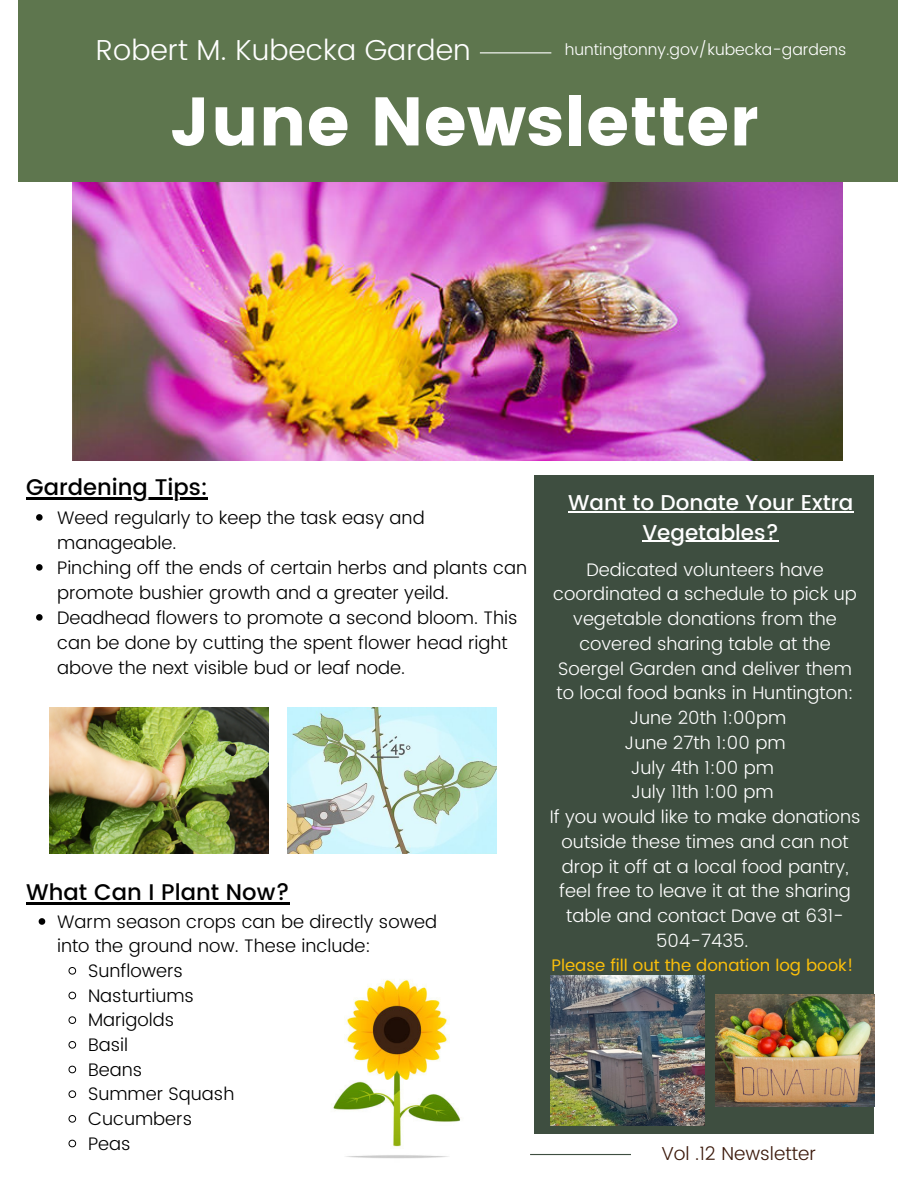
<style>
.page{position:relative;width:918px;height:1188px;background:#fff}
.page>*{position:absolute;margin:0;border:0;box-sizing:border-box;transform-origin:0 0}
.t1{font:68.4px "Poppins";color:#fff}
.t2{font:300 28.8px "Poppins";color:#fff}
.t3{font:500 22.65px "Poppins";color:#000}
.t4{font:500 21.45px "Poppins";color:#fff}
.t5{font:300 18.75px "Poppins";color:#3c1a0c}
.t6{font:300 18.15px/25px "Poppins";color:#000}
.t7{font:300 18.15px/24.8px "Poppins";color:#fff;text-align:center}
.t8{font:16.65px "Poppins";color:#fbbf0b}
.t9{font:300 15.9px "Poppins";color:#fff}
</style>
<div class="page">
<img style="left:73px;top:181px;width:769px;height:279px">
<img style="left:333px;top:979px;width:128px;height:180px">
<div style="left:18px;top:0;width:880px;height:181px;background:#5e764e"></div>
<div style="left:535px;top:476px;width:339px;height:658px;background:#3e4e40"></div>
<hr style="left:480px;top:52px;width:71px;height:1px;background:#fff">
<hr style="left:530px;top:1154px;width:101px;height:1px;background:#3e4e40">
<img style="left:288px;top:708px;width:208px;height:145px">
<img style="left:50px;top:707px;width:219px;height:146px">
<img style="left:716px;top:994px;width:158px;height:113px">
<img style="left:550px;top:976px;width:155px;height:149px">
<hr style="left:26px;top:497px;width:182px;height:2px;background:#000">
<hr style="left:26px;top:902px;width:264px;height:2px;background:#000">
<svg style="left:39px;top:918px;width:6px;height:7px"></svg>
<svg style="left:68px;top:967px;width:9px;height:8px"></svg>
<svg style="left:68px;top:991px;width:9px;height:9px"></svg>
<svg style="left:68px;top:1016px;width:9px;height:8px"></svg>
<svg style="left:68px;top:1041px;width:9px;height:8px"></svg>
<svg style="left:68px;top:1065px;width:9px;height:9px"></svg>
<svg style="left:68px;top:1090px;width:9px;height:8px"></svg>
<svg style="left:68px;top:1115px;width:9px;height:8px"></svg>
<svg style="left:68px;top:1139px;width:9px;height:9px"></svg>
<svg style="left:36px;top:514px;width:7px;height:7px"></svg>
<svg style="left:36px;top:564px;width:7px;height:7px"></svg>
<svg style="left:36px;top:614px;width:7px;height:7px"></svg>
<hr style="left:568px;top:512px;width:285px;height:1px;background:#fff">
<hr style="left:642px;top:541px;width:137px;height:1px;background:#fff">
<h3 class="t2" style="left:96px;top:33px;width:376px">Robert M. Kubecka Garden</h3>
<h4 class="t1" style="left:170px;top:82px;width:590px">June Newsletter</h4>
<p class="t9" style="left:565px;top:40px;width:283px">huntingtonny.gov/kubecka-gardens</p>
<p class="t3" style="left:26px;top:474px;width:183px">Gardening Tips:</p>
<p class="t6" style="left:57px;top:505px;width:369px">Weed regularly to keep the task easy and manageable.</p>
<p class="t6" style="left:57px;top:555px;width:472px">Pinching off the ends of certain herbs and plants can promote bushier growth and a greater yeild.</p>
<p class="t6" style="left:57px;top:605px;width:462px">Deadhead flowers to promote a second bloom. This can be done by cutting the spent flower head right above the next visible bud or leaf node.</p>
<p class="t3" style="left:26px;top:879px;width:265px">What Can I Plant Now?</p>
<p class="t6" style="left:57px;top:909px;width:381px;line-height:24.6px">Warm season crops can be directly sowed into the ground now. These include:</p>
<p class="t6" style="left:88px;top:958px;width:96px">Sunflowers</p>
<p class="t6" style="left:88px;top:983px;width:108px">Nasturtiums</p>
<h3 class="t6" style="left:88px;top:1008px;width:88px">Marigolds</h3>
<p class="t6" style="left:88px;top:1032px;width:42px">Basil</p>
<p class="t6" style="left:88px;top:1057px;width:56px">Beans</p>
<p class="t6" style="left:88px;top:1082px;width:148px">Summer Squash</p>
<p class="t6" style="left:88px;top:1106px;width:106px">Cucumbers</p>
<p class="t6" style="left:88px;top:1131px;width:44px">Peas</p>
<p class="t4" style="left:568px;top:490px;width:287px">Want to Donate Your Extra</p>
<h4 class="t4" style="left:642px;top:520px;width:138px">Vegetables?</h4>
<p class="t7" style="left:550px;top:557px;width:312px">Dedicated volunteers have coordinated a schedule to pick up vegetable donations from the covered sharing table at the<br>Soergel Garden and deliver them to local food banks in Huntington:<br>June 20th 1:00pm<br>June 27th 1:00 pm<br>July 4th 1:00 pm<br>July 11th 1:00 pm<br>If you would like to make donations outside these times and can not drop it off at a local food pantry, feel free to leave it at the sharing table and contact Dave at 631-<br>504-7435.</p>
<p class="t8" style="left:551px;top:955px;width:304px">Please fill out the donation log book!</p>
<p class="t5" style="left:661px;top:1142px;width:156px">Vol .12 Newsletter</p>
</div>
